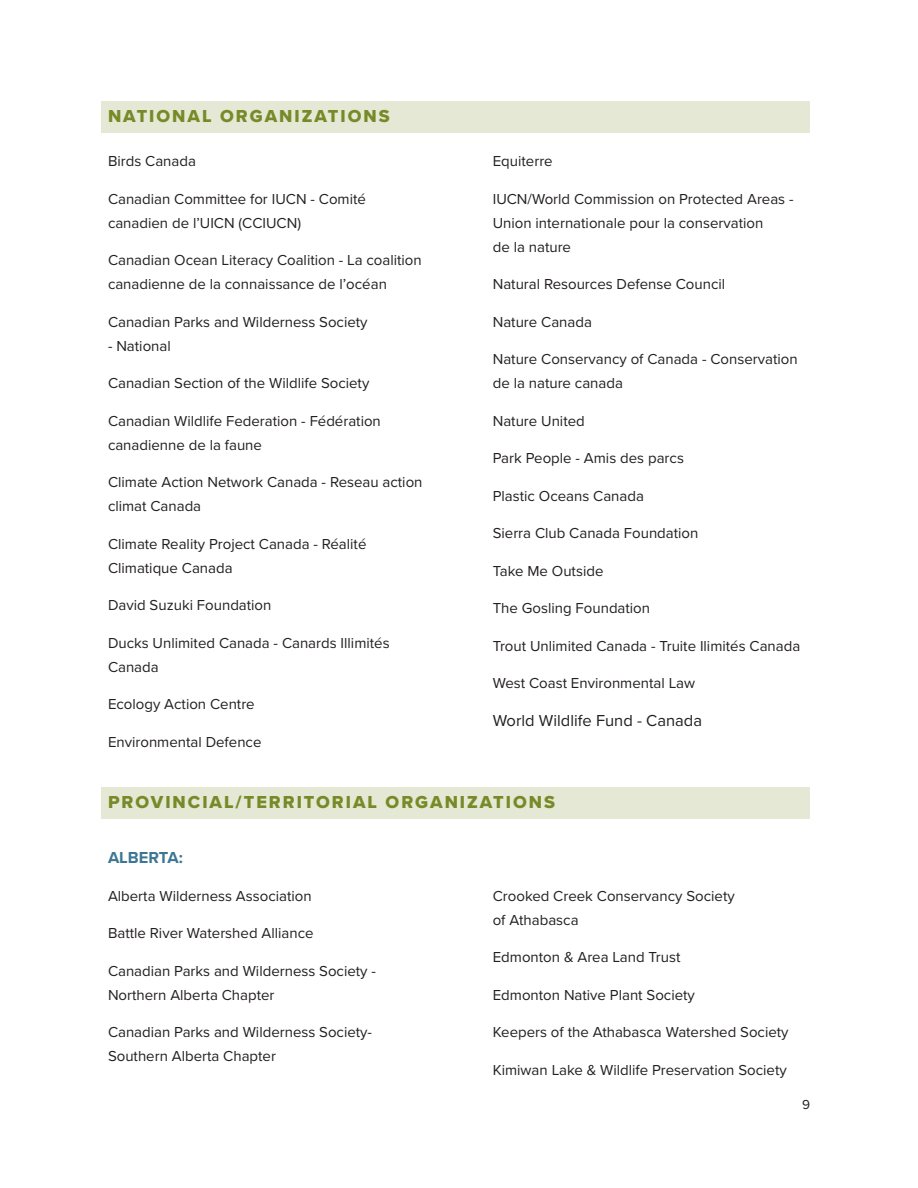
<style>
.page{position:relative;width:918px;height:1188px;background:#fff}
.page>*{position:absolute;margin:0;border:0;box-sizing:border-box;transform-origin:0 0}
.Organization_header{font:18px "Proxima Nova Extrabld";letter-spacing:.11em;color:#778a28}
.Organization_names{font:16.5px "Proxima Nova";color:#231f20}
.Organization_subhead{font:700 16.5px "Proxima Nova";color:#3d7692}
.Organization_names-2{font:15px/24px "Proxima Nova";color:#231f20}
.t1{font:13.5px "Proxima Nova";color:#231f20}
</style>
<div class="page">
<div style="left:101px;top:101px;width:709px;height:32px;background:#e4e8d4"></div>
<div style="left:101px;top:788px;width:709px;height:31px;background:#e4e8d4"></div>
<p class="Organization_header" style="left:108px;top:103px;width:283px">NATIONAL ORGANIZATIONS</p>
<p class="Organization_names-2" style="left:108px;top:149px;width:89px">Birds Canada</p>
<p class="Organization_names-2" style="left:108px;top:186px;width:259px">Canadian Committee for IUCN - Comité canadien de l’UICN (CCIUCN)</p>
<p class="Organization_names-2" style="left:108px;top:248px;width:315px">Canadian Ocean Literacy Coalition - La coalition canadienne de la connaissance de l’océan</p>
<p class="Organization_names-2" style="left:108px;top:309px;width:261px">Canadian Parks and Wilderness Society</p>
<p class="Organization_names-2" style="left:108px;top:333px;width:64px">- National</p>
<p class="Organization_names-2" style="left:108px;top:371px;width:263px">Canadian Section of the Wildlife Society</p>
<p class="Organization_names-2" style="left:108px;top:408px;width:274px">Canadian Wildlife Federation - Fédération canadienne de la faune</p>
<p class="Organization_names-2" style="left:108px;top:470px;width:316px">Climate Action Network Canada - Reseau action climat Canada</p>
<p class="Organization_names-2" style="left:108px;top:531px;width:260px">Climate Reality Project Canada - Réalité<br>Climatique Canada</p>
<p class="Organization_names-2" style="left:108px;top:593px;width:165px">David Suzuki Foundation</p>
<p class="Organization_names-2" style="left:108px;top:630px;width:283px">Ducks Unlimited Canada - Canards Illimités<br>Canada</p>
<p class="Organization_names-2" style="left:108px;top:692px;width:148px">Ecology Action Centre</p>
<p class="Organization_names-2" style="left:108px;top:729px;width:155px">Environmental Defence</p>
<p class="Organization_names-2" style="left:493px;top:149px;width:61px">Equiterre</p>
<p class="Organization_names-2" style="left:493px;top:186px;width:302px">IUCN/World Commission on Protected Areas -<br>Union internationale pour la conservation<br>de la nature</p>
<p class="Organization_names-2" style="left:493px;top:272px;width:234px">Natural Resources Defense Council</p>
<p class="Organization_names-2" style="left:493px;top:309px;width:101px">Nature Canada</p>
<p class="Organization_names-2" style="left:493px;top:347px;width:306px">Nature Conservancy of Canada - Conservation de la nature canada</p>
<p class="Organization_names-2" style="left:493px;top:408px;width:94px">Nature United</p>
<p class="Organization_names-2" style="left:493px;top:446px;width:193px">Park People - Amis des parcs</p>
<p class="Organization_names-2" style="left:493px;top:483px;width:153px">Plastic Oceans Canada</p>
<p class="Organization_names-2" style="left:493px;top:521px;width:207px">Sierra Club Canada Foundation</p>
<p class="Organization_names-2" style="left:493px;top:558px;width:112px">Take Me Outside</p>
<p class="Organization_names-2" style="left:493px;top:596px;width:159px">The Gosling Foundation</p>
<p class="Organization_names-2" style="left:493px;top:633px;width:309px">Trout Unlimited Canada - Truite Ilimités Canada</p>
<p class="Organization_names-2" style="left:493px;top:671px;width:204px">West Coast Environmental Law</p>
<p class="Organization_names" style="left:493px;top:708px;width:211px">World Wildlife Fund - Canada</p>
<p class="Organization_header" style="left:108px;top:789px;width:449px">PROVINCIAL/TERRITORIAL ORGANIZATIONS</p>
<p class="Organization_subhead" style="left:108px;top:845px;width:76px">ALBERTA:</p>
<p class="Organization_names-2" style="left:108px;top:883px;width:205px">Alberta Wilderness Association</p>
<p class="Organization_names-2" style="left:108px;top:921px;width:207px">Battle River Watershed Alliance</p>
<p class="Organization_names-2" style="left:108px;top:958px;width:270px">Canadian Parks and Wilderness Society -<br>Northern Alberta Chapter</p>
<p class="Organization_names-2" style="left:108px;top:1020px;width:266px">Canadian Parks and Wilderness Society-<br>Southern Alberta Chapter</p>
<p class="Organization_names-2" style="left:493px;top:883px;width:244px">Crooked Creek Conservancy Society of Athabasca</p>
<p class="Organization_names-2" style="left:493px;top:945px;width:189px">Edmonton &amp; Area Land Trust</p>
<p class="Organization_names-2" style="left:493px;top:982px;width:204px">Edmonton Native Plant Society</p>
<p class="Organization_names-2" style="left:493px;top:1020px;width:297px">Keepers of the Athabasca Watershed Society</p>
<p class="Organization_names-2" style="left:493px;top:1057px;width:296px">Kimiwan Lake &amp; Wildlife Preservation Society</p>
<p class="t1" style="left:802px;top:1094px;width:9px">9</p>
</div>
